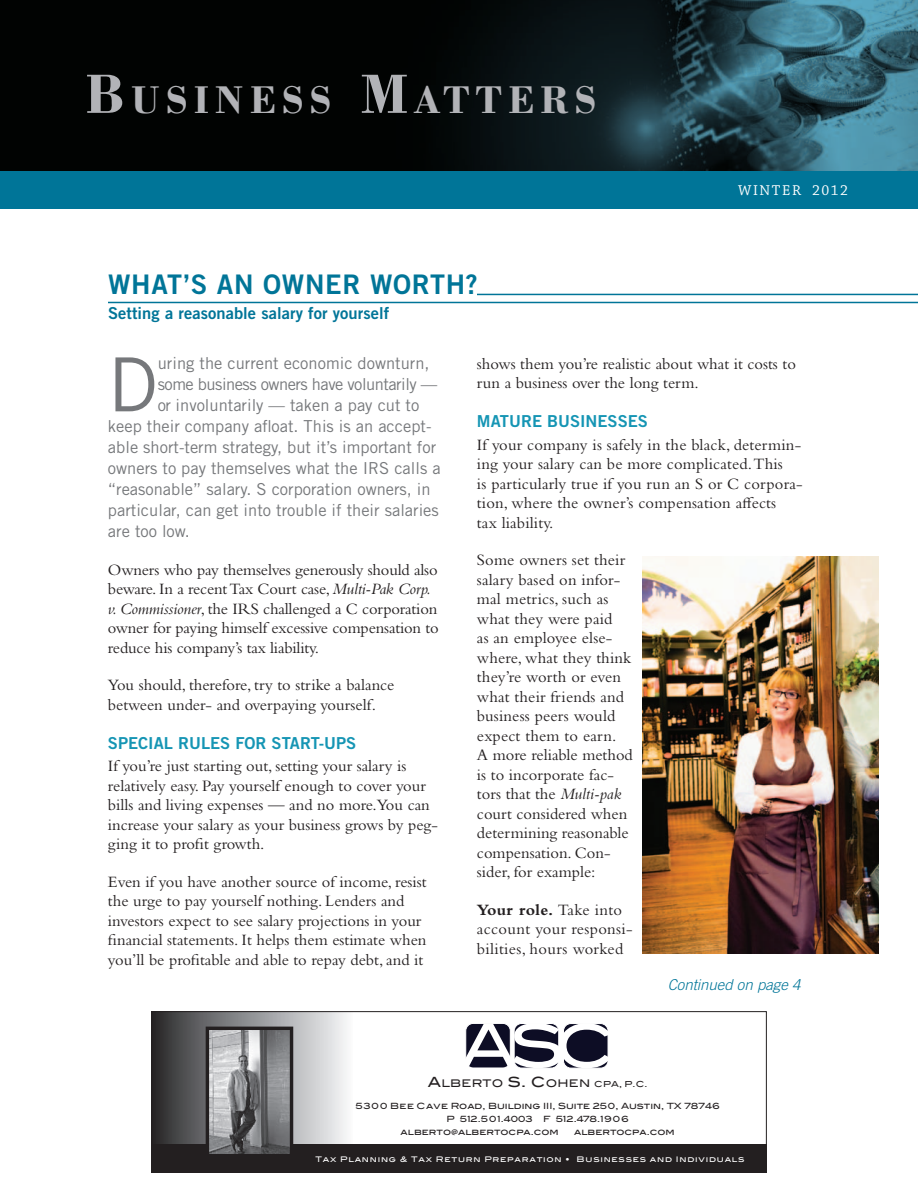
<style>
.page{position:relative;width:918px;height:1188px;background:#fff}
.page>*{position:absolute;margin:0;border:0;box-sizing:border-box;transform-origin:0 0}
.t1{font:74.7px "Trade Gothic LT Std";color:#76787b}
.t2{font:59.4px "Blair Md ITCTT Medium";color:#fff}
.t3{font:58.8px "Blair Md ITCTT Medium";color:#fff}
.t4{font:700 39.9px "Bodoni Std";letter-spacing:.145em;color:#b2b3b7}
.t5{font:27px "Trade Gothic LT Std Bd 2";letter-spacing:.025em;color:#007598}
.t6{font:16.5px/19.5px "Bembo Std";color:#231f20}
.t7{font:16.5px "Trade Gothic LT Std";color:#76787b}
.t8{font:16.5px/19.5px "Bembo Std";letter-spacing:.02em;color:#231f20}
.t9{font:16.5px "Trade Gothic LT Std Bd 2";color:#1595b4}
.t10{font:16.5px "Trade Gothic LT Std Bd 2";letter-spacing:.005em;color:#007598}
.t11{font:16.5px "Trade Gothic LT Std";letter-spacing:-.03em;color:#76787b}
.t12{font:italic 300 15px "Trade Gothic LT Std";color:#007598}
.t13{font:15px "Chaparral Pro";letter-spacing:.1em;color:#fff}
.t14{font:14.1px "Blair Md ITCTT Medium";color:#231f20}
.t15{font:10.5px "Blair Md ITCTT Medium";letter-spacing:.02em;color:#231f20}
.t16{font:8.55px "Blair Md ITCTT Medium";color:#231f20}
.t17{font:8.25px "Blair Md ITCTT Medium";color:#231f20}
.t18{font:7.65px "Blair Md ITCTT Medium";letter-spacing:.1em;color:#fff}
.s1{font-size:57px}
.s2{font-style:italic}
.s3{font-weight:700}
.s4{font-size:14.1px}
</style>
<div class="page">
<div style="left:0;top:0;width:918px;height:209px;background:#007598"></div>
<svg style="left:0;top:0;width:918px;height:171px;fill:#030807"></svg>
<hr style="left:477px;top:294px;width:441px;height:1px;background:#007598">
<hr style="left:108px;top:302px;width:810px;height:1px;background:#007598">
<img style="left:642px;top:556px;width:236px;height:397px">
<div style="left:151px;top:1011px;width:201px;height:162px;background:linear-gradient(to right,#2b2b2d,#f7f9fb)"></div>
<div style="left:466px;top:1023px;width:44px;height:45px;background:#0d0d25;border-radius:7px"></div>
<div style="left:465px;top:1023px;width:46px;height:45px;border:1px solid #fff;border-radius:7px"></div>
<div style="left:514px;top:1023px;width:45px;height:45px;background:#0d0d25;border-radius:7px"></div>
<div style="left:514px;top:1023px;width:45px;height:45px;border:1px solid #fff;border-radius:7px"></div>
<div style="left:563px;top:1024px;width:45px;height:44px;background:#0d0d25;border-radius:7px"></div>
<div style="left:563px;top:1023px;width:45px;height:45px;border:1px solid #fff;border-radius:7px"></div>
<div style="left:151px;top:1145px;width:616px;height:28px;background:#231f20"></div>
<img style="left:210px;top:1031px;width:79px;height:122px">
<div style="left:206px;top:1027px;width:87px;height:130px;border:3px solid #231f20"></div>
<h3 class="t4" style="left:84px;top:75px;width:514px"><span class="s1">B</span>USINESS <span class="s1">M</span>ATTERS</h3>
<h3 class="t5" style="left:108px;top:268px;width:371px">WHAT’S AN OWNER WORTH?</h3>
<p class="t10" style="left:108px;top:303px;width:283px">SETTING A REASONABLE SALARY FOR YOURSELF</p>
<p class="t13" style="left:738px;top:182px;width:111px">WINTER 2012</p>
<h1 class="t1" style="left:108px;top:340px;width:51px">D</h1>
<p class="t7" style="left:158px;top:353px;width:273px">uring the current economic downturn,</p>
<p class="t11" style="left:158px;top:375px;width:281px">some business owners have voluntarily —</p>
<p class="t7" style="left:158px;top:396px;width:263px">or involuntarily — taken a pay cut to</p>
<p class="t7" style="left:108px;top:417px;width:325px">keep their company afloat. This is an accept-</p>
<p class="t7" style="left:108px;top:438px;width:330px">able short-term strategy, but it’s important for</p>
<p class="t7" style="left:108px;top:459px;width:334px">owners to pay themselves what the IRS calls a</p>
<p class="t7" style="left:108px;top:480px;width:324px">“reasonable” salary. S corporation owners, in</p>
<p class="t7" style="left:108px;top:501px;width:332px">particular, can get into trouble if their salaries</p>
<p class="t7" style="left:108px;top:522px;width:84px">are too low.</p>
<p class="t6" style="left:108px;top:560px;width:332px">Owners who pay themselves generously should also beware. In a recent Tax Court case, <span class="s2">Multi-Pak Corp. v. Commissioner</span>, the IRS challenged a C corporation owner for paying himself excessive compensation to reduce his company’s tax liability.</p>
<p class="t6" style="left:108px;top:675px;width:288px">You should, therefore, try to strike a balance between under- and overpaying yourself.</p>
<p class="t9" style="left:108px;top:733px;width:247px">SPECIAL RULES FOR START-UPS</p>
<p class="t6" style="left:108px;top:756px;width:331px">If you’re just starting out, setting your salary is relatively easy. Pay yourself enough to cover your bills and living expenses — and no more.You can increase your salary as your business grows by peg&shy;ging it to profit growth.</p>
<p class="t6" style="left:108px;top:872px;width:320px">Even if you have another source of income, resist the urge to pay yourself nothing. Lenders and investors expect to see salary projections in your financial statements. It helps them estimate when you’ll be profitable and able to repay debt, and it</p>
<p class="t6" style="left:477px;top:353px;width:320px">shows them you’re realistic about what it costs to run a business over the long term.</p>
<p class="t9" style="left:477px;top:411px;width:170px">MATURE BUSINESSES</p>
<p class="t6" style="left:477px;top:434px;width:327px">If your company is safely in the black, determin&shy;ing your salary can be more complicated. This<br>is particularly true if you run an S or C corpora&shy;tion, where the owner’s compensation affects<br>tax liability.</p>
<p class="t6" style="left:477px;top:550px;width:157px">Some owners set their salary based on infor&shy;mal metrics, such as what they were paid<br>as an employee else&shy;where, what they think they’re worth or even what their friends and business peers would expect them to earn.<br>A more reliable method is to incorporate fac&shy;tors that the <span class="s2">Multi-pak </span>court considered when determining reasonable compensation. Con&shy;sider, for example:</p>
<p class="t8" style="left:477px;top:899px;width:157px"><span class="s3">Your role.</span> Take into account your responsi&shy;bilities, hours worked</p>
<p class="t12" style="left:668px;top:976px;width:134px">Continued on page 4</p>
<h2 class="t2" style="left:460px;top:997px;width:107px">AS</h2>
<p class="t14" style="left:508px;top:1071px;width:20px">S.</p>
<p class="t15" style="left:531px;top:1075px;width:61px"><span class="s4">C</span>OHEN</p>
<h3 class="t3" style="left:554px;top:998px;width:63px">C</h3>
<p class="t17" style="left:594px;top:1077px;width:55px">CPA, P.C.</p>
<p class="t16" style="left:355px;top:1099px;width:366px">5300 Bee Cave Road, Building III, Suite 250, Austin, TX 78746</p>
<p class="t16" style="left:447px;top:1112px;width:184px">P 512.501.4003 F 512.478.1906</p>
<p class="t16" style="left:401px;top:1125px;width:160px">alberto@albertocpa.com</p>
<p class="t16" style="left:574px;top:1125px;width:102px">albertocpa.com</p>
<p class="t18" style="left:316px;top:1153px;width:431px">Tax Planning &amp; Tax Return Preparation • Businesses and Individuals</p>
<p class="t15" style="left:428px;top:1075px;width:77px"><span class="s4">A</span>LBERTO</p>
</div>
